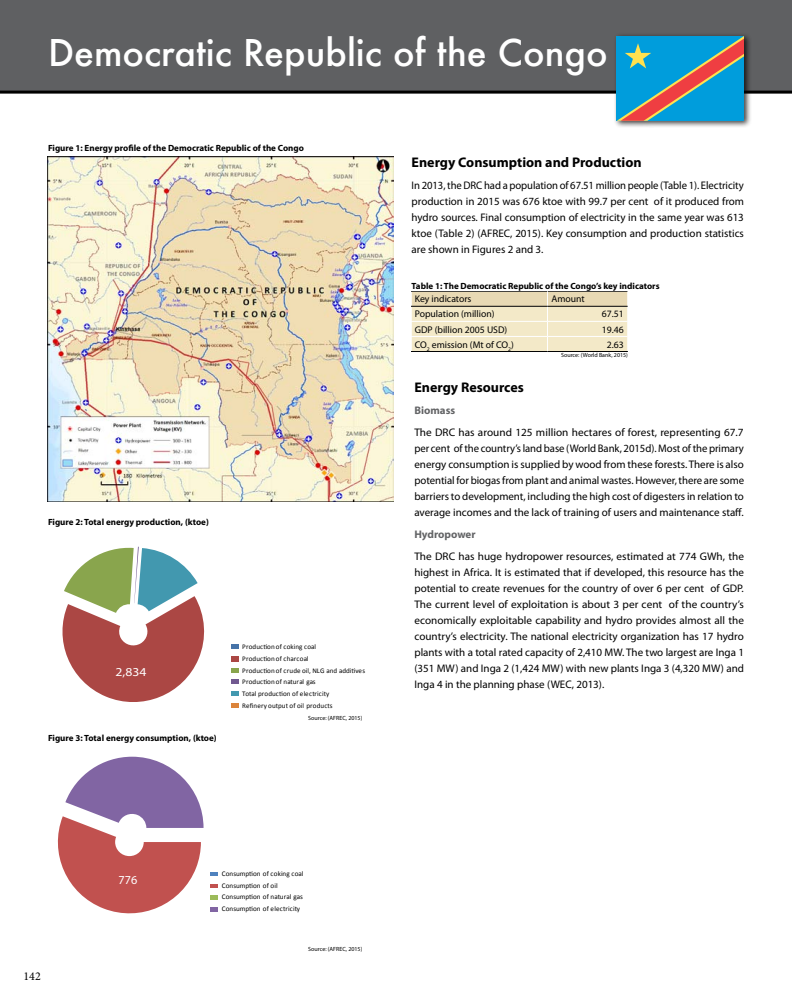
<style>
.page{position:relative;width:792px;height:1008px;background:#fff}
.page>*{position:absolute;margin:0;border:0;box-sizing:border-box;transform-origin:0 0}
.t1{font:500 36px "Futura";color:#fff}
.t2{font:700 14px "Myriad Pro";color:#000}
.t3{font:12.2px "Myriad Pro";color:#fff}
.t4{font:12.1px "Myriad Pro";color:#fff;scale:1.12 1}
.t5{font:12px "Minion Pro";color:#000}
.t6{font:11px/16px "Myriad Pro";color:#000;text-align:justify}
.t7{font:700 11px "Myriad Pro";color:#636466}
.t8{font:9.7px "Myriad Pro";color:#000}
.t9{font:700 9px "Myriad Pro";color:#000}
.t10{font:7.1px/11.7px "Calibri";letter-spacing:.01em;color:#010101}
.t11{font:6px "Myriad Pro";color:#000}
</style>
<div class="page">
<div style="left:0;top:0;width:792px;height:92px;background:#5f6062"></div>
<img style="left:48px;top:156px;width:346px;height:346px">
<hr style="left:0;top:91px;width:792px;height:3px;background:#000">
<div style="left:613px;top:32px;width:139px;height:96px;background:#000;opacity:.75"></div>
<svg style="left:617px;top:36px;width:127px;height:85px"></svg>
<svg style="left:231px;top:644px;width:8px;height:64px"></svg>
<svg style="left:62px;top:546px;width:143px;height:156px"></svg>
<svg style="left:57px;top:756px;width:161px;height:158px"></svg>
<svg style="left:412px;top:292px;width:216px;height:59px"></svg>
<h1 class="t1" style="left:48px;top:28px;width:561px">Democratic Republic of the Congo</h1>
<p class="t9" style="left:48px;top:142px;width:258px">Figure 1: Energy profile of the Democratic Republic of the Congo</p>
<p class="t9" style="left:48px;top:517px;width:162px">Figure 2: Total energy production, (ktoe)</p>
<p class="t4" style="left:116px;top:665px;width:29px">2,834</p>
<p class="t9" style="left:48px;top:733px;width:170px">Figure 3: Total energy consumption, (ktoe)</p>
<p class="t10" style="left:242px;top:641px;width:124px">Production of coking coal<br>Production of charcoal<br>Production of crude oil, NLG and additives<br>Production of natural gas<br>Total production of electricity<br>Refinery output of oil products</p>
<p class="t11" style="left:308px;top:714px;width:56px">Source: (AFREC, 2015)</p>
<p class="t2" style="left:412px;top:153px;width:232px">Energy Consumption and Production</p>
<p class="t6" style="left:412px;top:177px;width:334px">In 2013, the DRC had a population of 67.51 million people (Table 1). Electricity production in 2015 was 676 ktoe with 99.7 per cent of it produced from hydro sources. Final consumption of electricity in the same year was 613 ktoe (Table 2) (AFREC, 2015). Key consumption and production statistics are shown in Figures 2 and 3.</p>
<p class="t9" style="left:412px;top:280px;width:250px">Table 1: The Democratic Republic of the Congo’s key indicators</p>
<p class="t8" style="left:415px;top:293px;width:58px">Key indicators</p>
<p class="t8" style="left:551px;top:293px;width:35px">Amount</p>
<p class="t8" style="left:415px;top:308px;width:81px">Population (million)</p>
<p class="t8" style="left:602px;top:308px;width:23px">67.51</p>
<p class="t8" style="left:415px;top:323px;width:94px">GDP (billion 2005 USD)</p>
<p class="t8" style="left:602px;top:323px;width:23px">19.46</p>
<p class="t8" style="left:415px;top:338px;width:101px">CO<sub>2</sub> emission (Mt of CO<sub>2</sub>)</p>
<p class="t8" style="left:607px;top:338px;width:18px">2.63</p>
<p class="t2" style="left:414px;top:379px;width:111px">Energy Resources</p>
<p class="t7" style="left:414px;top:404px;width:42px">Biomass</p>
<p class="t6" style="left:414px;top:425px;width:331px">The DRC has around 125 million hectares of forest, representing 67.7 per cent of the country’s land base (World Bank, 2015d). Most of the primary energy consumption is supplied by wood from these forests. There is also potential for biogas from plant and animal wastes. However, there are some barriers to development, including the high cost of digesters in relation to average incomes and the lack of training of users and maintenance staff.</p>
<p class="t7" style="left:414px;top:528px;width:63px">Hydropower</p>
<p class="t6" style="left:414px;top:549px;width:331px">The DRC has huge hydropower resources, estimated at 774 GWh, the highest in Africa. It is estimated that if developed, this resource has the potential to create revenues for the country of over 6 per cent of GDP.<br>The current level of exploitation is about 3 per cent of the country’s economically exploitable capability and hydro provides almost all the country’s electricity. The national electricity organization has 17 hydro plants with a total rated capacity of 2,410 MW. The two largest are Inga 1 (351 MW) and Inga 2 (1,424 MW) with new plants Inga 3 (4,320 MW) and Inga 4 in the planning phase (WEC, 2013).</p>
<p class="t11" style="left:561px;top:351px;width:68px">Source: (World Bank, 2015)</p>
<p class="t5" style="left:24px;top:968px;width:19px">142</p>
<p class="t3" style="left:119px;top:872px;width:20px">776</p>
<p class="t10" style="left:222px;top:868px;width:83px">Consumption of coking coal<br>Consumption of oil<br>Consumption of natural gas<br>Consumption of electricity</p>
<p class="t11" style="left:308px;top:945px;width:56px">Source: (AFREC, 2015)</p>
</div>
